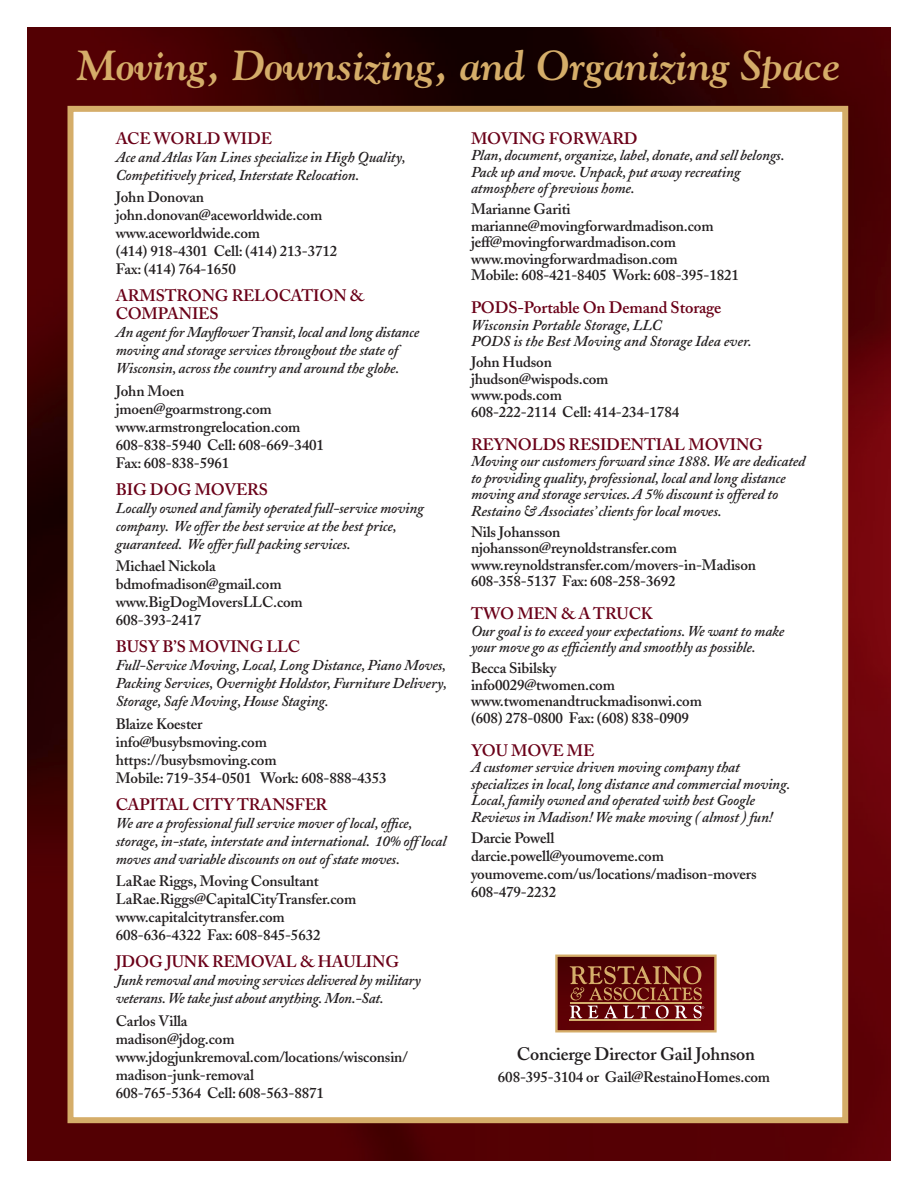
<style>
.page{position:relative;width:918px;height:1188px;background:#fff}
.page>*{position:absolute;margin:0;border:0;box-sizing:border-box;transform-origin:0 0}
.t1{font:italic 700 41.85px "Goudy";color:#d5ad69}
.t2{font:600 18px "Adobe Caslon";letter-spacing:-.01em;color:#231f20}
.t3{font:600 16.5px/18px "Adobe Caslon";letter-spacing:-.01em;color:#6a0018}
.t4{font:italic 600 15px/18px "Adobe Caslon";letter-spacing:-.01em;color:#231f20}
.t5{font:600 15px/18px "Adobe Caslon";letter-spacing:-.01em;color:#231f20}
</style>
<div class="page">
<img style="left:27px;top:27px;width:864px;height:1134px">
<div style="left:68px;top:106px;width:780px;height:1017px;background:#fff;border:6px solid #d5ad69"></div>
<img style="left:558px;top:958px;width:156px;height:71px">
<div style="left:555px;top:955px;width:162px;height:77px;border:2px solid #d5ad69"></div>
<hr style="left:569px;top:1020px;width:132px;height:1px;background:#d5ae6c">
<svg style="left:570px;top:966px;width:134px;height:52px;background:#80362a"></svg>
<h1 class="t1" style="left:77px;top:39px;width:766px">Moving, Downsizing, and Organizing Space</h1>
<p class="t3" style="left:116px;top:129px;width:158px">ACE WORLD WIDE</p>
<p class="t4" style="left:116px;top:148px;width:291px">Ace and Atlas Van Lines specialize in High Quality,<br>Competitively priced, Interstate Relocation.</p>
<p class="t5" style="left:116px;top:188px;width:223px">John Donovan john.donovan@aceworldwide.com www.aceworldwide.com<br>(414) 918-4301 Cell: (414) 213-3712<br>Fax: (414) 764-1650</p>
<p class="t3" style="left:116px;top:287px;width:250px">ARMSTRONG RELOCATION &amp;<br>COMPANIES</p>
<p class="t4" style="left:116px;top:324px;width:305px">An agent for Mayflower Transit, local and long distance moving and storage services throughout the state of<br>Wisconsin, across the country and around the globe.</p>
<p class="t5" style="left:116px;top:382px;width:210px">John Moen jmoen@goarmstrong.com www.armstrongrelocation.com<br>608-838-5940 Cell: 608-669-3401<br>Fax: 608-838-5961</p>
<p class="t3" style="left:116px;top:480px;width:153px">BIG DOG MOVERS</p>
<p class="t4" style="left:116px;top:499px;width:310px">Locally owned and family operated full-service moving company. We offer the best service at the best price, guaranteed. We offer full packing services.</p>
<p class="t5" style="left:116px;top:557px;width:189px">Michael Nickola bdmofmadison@gmail.com www.BigDogMoversLLC.com<br>608-393-2417</p>
<p class="t3" style="left:116px;top:638px;width:186px">BUSY B’S MOVING LLC</p>
<p class="t4" style="left:116px;top:657px;width:333px;text-align:justify">Full-Service Moving, Local, Long Distance, Piano Moves, Packing Services, Overnight Holdstor, Furniture Delivery, Storage, Safe Moving, House Staging.</p>
<p class="t5" style="left:116px;top:715px;width:273px">Blaize Koester<br>info@busybsmoving.com https://busybsmoving.com<br>Mobile: 719-354-0501 Work: 608-888-4353</p>
<p class="t3" style="left:116px;top:795px;width:213px">CAPITAL CITY TRANSFER</p>
<p class="t4" style="left:116px;top:814px;width:332px">We are a professional full service mover of local, office, storage, in-state, interstate and international. 10% off local moves and variable discounts on out of state moves.</p>
<p class="t5" style="left:116px;top:872px;width:242px">LaRae Riggs, Moving Consultant LaRae.Riggs@CapitalCityTransfer.com www.capitalcitytransfer.com 608-636-4322 Fax: 608-845-5632</p>
<p class="t3" style="left:116px;top:953px;width:285px">JDOG JUNK REMOVAL &amp; HAULING</p>
<p class="t4" style="left:116px;top:972px;width:306px">Junk removal and moving services delivered by military veterans. We take just about anything. Mon.-Sat.</p>
<p class="t5" style="left:116px;top:1012px;width:294px">Carlos Villa<br>madison@jdog.com www.jdogjunkremoval.com/locations/wisconsin/ madison-junk-removal<br>608-765-5364 Cell: 608-563-8871</p>
<p class="t3" style="left:471px;top:129px;width:168px">MOVING FORWARD</p>
<p class="t4" style="left:471px;top:147px;width:315px;line-height:16.5px">Plan, document, organize, label, donate, and sell belongs.<br>Pack up and move. Unpack, put away recreating atmosphere of previous home.</p>
<p class="t5" style="left:471px;top:201px;width:270px;line-height:16.5px">Marianne Gariti marianne@movingforwardmadison.com jeff@movingforwardmadison.com www.movingforwardmadison.com<br>Mobile: 608-421-8405 Work: 608-395-1821</p>
<p class="t3" style="left:471px;top:299px;width:252px">PODS-Portable On Demand Storage</p>
<p class="t4" style="left:471px;top:317px;width:282px;line-height:16.5px">Wisconsin Portable Storage, LLC<br>PODS is the Best Moving and Storage Idea ever.</p>
<p class="t5" style="left:471px;top:354px;width:210px;line-height:16.5px">John Hudson jhudson@wispods.com www.pods.com<br>608-222-2114 Cell: 414-234-1784</p>
<p class="t3" style="left:471px;top:435px;width:294px">REYNOLDS RESIDENTIAL MOVING</p>
<p class="t4" style="left:471px;top:453px;width:336px;line-height:16.5px">Moving our customers forward since 1888. We are dedicated to providing quality, professional, local and long distance moving and storage services. A 5% discount is offered to Restaino &amp; Associates’ clients for local moves.</p>
<p class="t5" style="left:471px;top:523px;width:287px;line-height:16.5px">Nils Johansson njohansson@reynoldstransfer.com www.reynoldstransfer.com/movers-in-Madison 608-358-5137 Fax: 608-258-3692</p>
<p class="t3" style="left:471px;top:605px;width:183px">TWO MEN &amp; A TRUCK</p>
<p class="t4" style="left:471px;top:623px;width:315px;line-height:16.5px">Our goal is to exceed your expectations. We want to make your move go as efficiently and smoothly as possible.</p>
<p class="t5" style="left:471px;top:660px;width:232px;line-height:16.5px">Becca Sibilsky info0029@twomen.com www.twomenandtruckmadisonwi.com (608) 278-0800 Fax: (608) 838-0909</p>
<p class="t3" style="left:471px;top:741px;width:125px">YOU MOVE ME</p>
<p class="t4" style="left:471px;top:759px;width:321px;line-height:16.5px">A customer service driven moving company that specializes in local, long distance and commercial moving.<br>Local, family owned and operated with best Google Reviews in Madison! We make moving ( almost ) fun!</p>
<p class="t5" style="left:471px;top:829px;width:287px">Darcie Powell<br>darcie.powell@youmoveme.com youmoveme.com/us/locations/madison-movers<br>608-479-2232</p>
<p class="t2" style="left:517px;top:1043px;width:240px">Concierge Director Gail Johnson</p>
<p class="t5" style="left:498px;top:1068px;width:274px">608-395-3104 or Gail@RestainoHomes.com</p>
</div>
